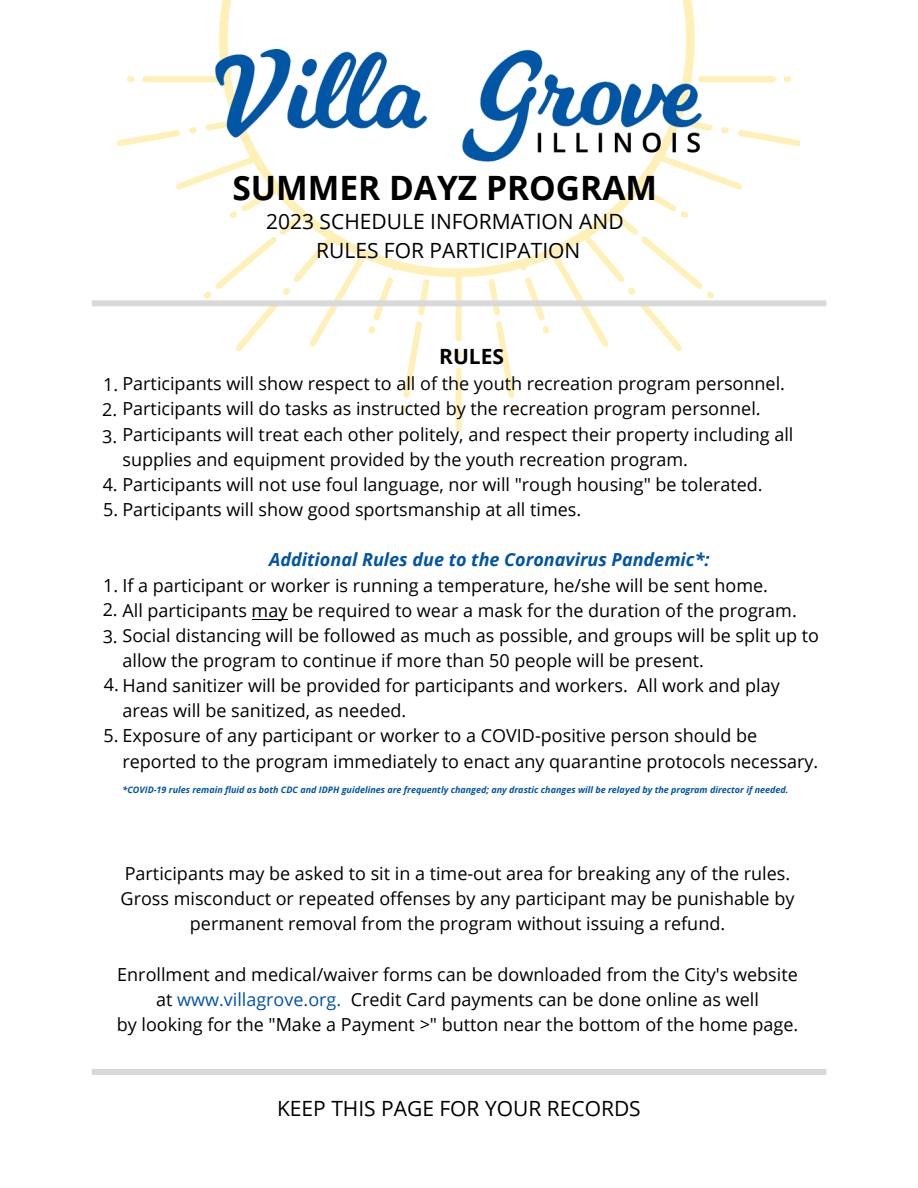
<style>
.page{position:relative;width:918px;height:1188px;background:#fff}
.page>*{position:absolute;margin:0;border:0;box-sizing:border-box;transform-origin:0 0}
.t1{font:700 33.6px "Open Sans";color:#000}
.t2{font:21px/29.4px "Open Sans";color:#000;text-align:center}
.t3{font:700 21px "Open Sans";color:#000}
.t4{font:18px/25.2px "Open Sans";color:#000}
.t5{font:18px/25.2px "Open Sans";color:#000}
.t6{font:italic 700 18px "Open Sans";color:#0054a6}
.t7{font:italic 700 9px "Open Sans";color:#0054a6}
.s1{font-style:inherit}
.s2{color:#0054a6}
</style>
<div class="page">
<div style="left:698px;top:76px;width:78px;height:6px;background:#fff0b8;border-radius:3px"></div>
<div style="left:784px;top:76px;width:7px;height:6px;background:#fff0b8;border-radius:3px"></div>
<svg style="left:511px;top:405px;width:6px;height:8px"></svg>
<div style="left:456px;top:368px;width:6px;height:64px;background:#fff0b8;border-radius:3px"></div>
<div style="left:142px;top:76px;width:78px;height:6px;background:#fff0b8;border-radius:3px"></div>
<div style="left:127px;top:76px;width:7px;height:6px;background:#fff0b8;border-radius:3px"></div>
<svg style="left:401px;top:405px;width:6px;height:8px"></svg>
<img style="left:216px;top:49px;width:486px;height:48px">
<svg style="left:92px;top:97px;width:734px;height:301px"></svg>
<div style="left:92px;top:1069px;width:734px;height:6px;background:#d9d9d9"></div>
<hr style="left:252px;top:619px;width:35px;height:1px;background:#000">
<p class="t1" style="left:233px;top:165px;width:426px">SUMMER DAYZ PROGRAM</p>
<p class="t2" style="left:266px;top:206px;width:359px">202<span class="s1">3</span> SCHEDULE INFORMATION AND<br>RULES FOR PARTICIPATION</p>
<p class="t3" style="left:439px;top:341px;width:66px">RULES</p>
<p class="t4" style="left:103px;top:371px;width:683px">1. Participants will show respect to all of the youth recreation program personnel.</p>
<p class="t4" style="left:102px;top:395px;width:660px;line-height:27.2px">2. Participants will do tasks as instructed by the recreation program personnel.<br>3.</p>
<p class="t4" style="left:103px;top:471px;width:662px">4. Participants will not use foul language, nor will "rough housing" be tolerated.</p>
<p class="t4" style="left:103px;top:496px;width:480px">5. Participants will show good sportsmanship at all times.</p>
<p class="t4" style="left:122px;top:421px;width:673px">Participants will treat each other politely, and respect their property including all supplies and equipment provided by the youth recreation program.</p>
<p class="t6" style="left:269px;top:547px;width:442px">Additional Rules due to the Coronavirus Pandemic*:</p>
<p class="t4" style="left:103px;top:572px;width:666px">1. If a participant or worker is running a temperature, he/she will be sent home<span class="s1">.</span></p>
<p class="t4" style="left:103px;top:597px;width:696px">2. All participants may be required to wear a mask for the duration of the program.</p>
<p class="t4" style="left:122px;top:622px;width:698px;text-indent:-20px">3. Social distancing will be followed <span class="s1">as much as possible</span>, and groups will be split up to allow the program to continue if more than 50 people will be present.</p>
<p class="t4" style="left:122px;top:673px;width:659px;text-indent:-19px">4. Hand sanitizer will be provided for participants and workers. All work and play areas will be sanitized, as needed.</p>
<p class="t5" style="left:122px;top:723px;width:697px;text-indent:-19px">5<span class="s1">.</span> Exposure of any participant or worker to a COVID-positive person should be reported to the program immediately to enact any quarantine protocols necessary.</p>
<p class="t7" style="left:122px;top:783px;width:667px">*COVID-19 rules remain fluid as both CDC and IDPH guidelines are frequently changed; any drastic changes will be relayed by the program director if needed.</p>
<p class="t4" style="left:121px;top:860px;width:675px;text-align:center">Participants may be asked to sit in a time-out area for breaking any of the rules<span class="s1">.<br></span>Gross misconduct or repeated offenses by any participant may be punishable by permanent removal from the program without issuing a refund.</p>
<p class="t4" style="left:117px;top:961px;width:683px;text-align:center"><span class="s1">E</span>nrollment and medical/waiver forms can be downloaded from the City's website at <span class="s2">www.villagrove.org.</span> Credit Card payments can be done online as well<br>by looking for the "Make a Payment &gt;" button near the bottom of the home page.</p>
<p class="t2" style="left:277px;top:1093px;width:365px">KEEP THIS PAGE FOR YOUR RECORDS</p>
</div>
